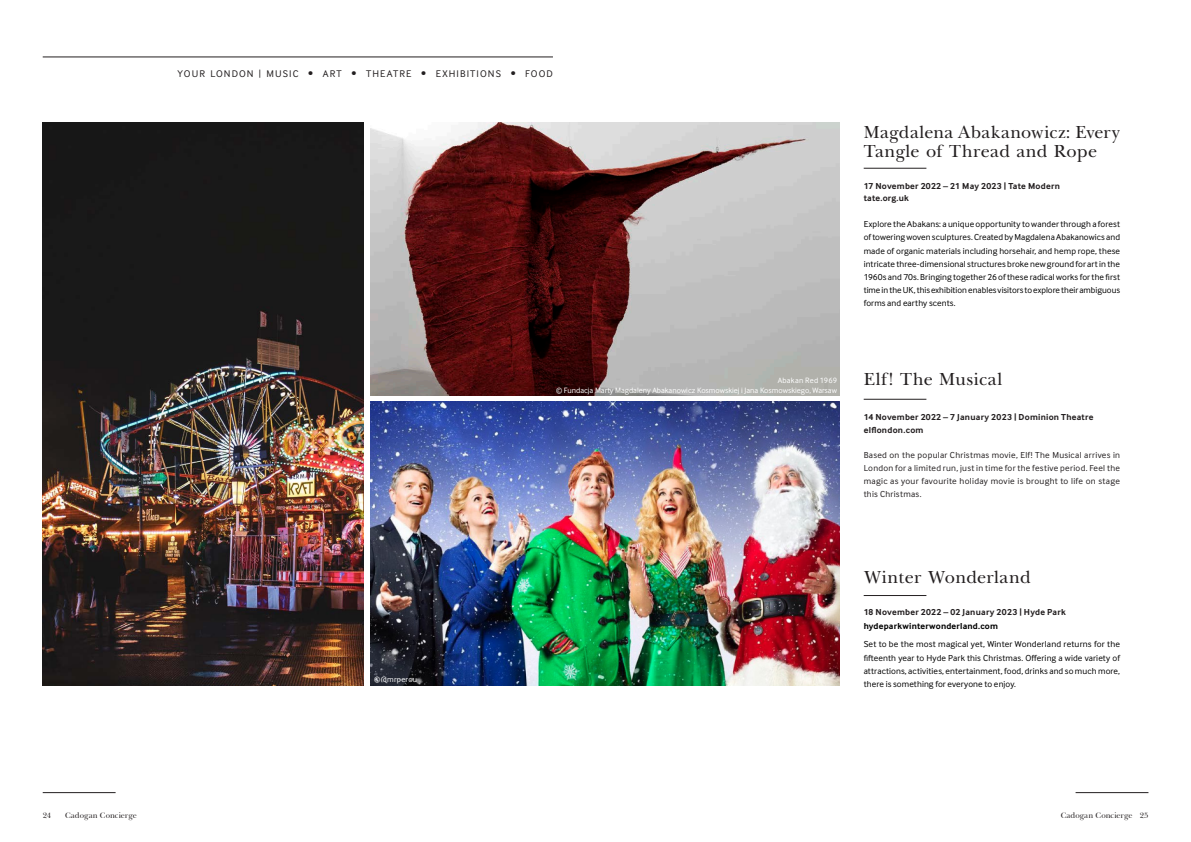
<style>
.page{position:relative;width:1191px;height:842px;background:#fff}
.page>*{position:absolute;margin:0;border:0;box-sizing:border-box;transform-origin:0 0}
.Paragraph_Style_4{font:18px/19px "New Baskervilltc TOT Rom";letter-spacing:.025em;color:#231f20}
.t1{font:10px "Inter Face";letter-spacing:.105em;color:#231f20}
.t2{font:9px/13.2px "Inter Face";letter-spacing:.01em;color:#000;text-align:justify}
.t3{font:9px/13.2px "Inter Face";letter-spacing:.035em;color:#231f20;text-align:justify}
.t4{font:700 9px "Inter Face";letter-spacing:.025em;color:#231f20}
.Paragraph_Style_5{font:700 9px "Inter Face";letter-spacing:.02em;color:#000}
.t5{font:8px "Inter Face";color:#fff}
.t6{font:8px "Baskerville BT";color:#231f20}
.t7{font:8px "Inter Face";letter-spacing:.03em;color:#fff}
</style>
<div class="page">
<hr style="left:1075px;top:792px;width:73px;height:1px;background:#231f20">
<hr style="left:43px;top:792px;width:73px;height:1px;background:#231f20">
<img style="left:370px;top:402px;width:470px;height:284px">
<hr style="left:43px;top:56px;width:510px;height:1px;background:#231f20">
<img style="left:371px;top:122px;width:468px;height:273px">
<img style="left:43px;top:122px;width:320px;height:564px">
<hr style="left:863px;top:168px;width:63px;height:1px;background:#231f20">
<hr style="left:863px;top:399px;width:63px;height:1px;background:#231f20">
<hr style="left:863px;top:595px;width:63px;height:1px;background:#231f20">
<p class="t1" style="left:178px;top:68px;width:377px">YOUR LONDON | MUSIC • ART • THEATRE • EXHIBITIONS • FOOD</p>
<p class="t7" style="left:777px;top:376px;width:61px">Abakan Red 1969</p>
<p class="t5" style="left:556px;top:386px;width:282px">© Fundacja Marty Magdaleny Abakanowicz Kosmowskiej i Jana Kosmowskiego, Warsaw</p>
<p class="Paragraph_Style_4" style="left:863px;top:123px;width:258px">Magdalena Abakanowicz: Every<br>Tangle of Thread and Rope</p>
<p class="t4" style="left:863px;top:181px;width:198px">17 November 2022 – 21 May 2023 | Tate Modern</p>
<p class="t4" style="left:863px;top:193px;width:47px">tate.org.uk</p>
<p class="t2" style="left:863px;top:217px;width:258px">Explore the Abakans: a unique opportunity to wander through a forest of towering woven sculptures. Created by Magdalena Abakanowics and made of organic materials including horsehair, and hemp rope, these intricate three-dimensional structures broke new ground for art in the 1960s and 70s. Bringing together 26 of these radical works for the first time in the UK, this exhibition enables visitors to explore their ambiguous forms and earthy scents.</p>
<p class="Paragraph_Style_4" style="left:863px;top:370px;width:140px">Elf! The Musical</p>
<p class="t4" style="left:863px;top:412px;width:231px">14 November 2022 – 7 January 2023 | Dominion Theatre</p>
<p class="t4" style="left:863px;top:425px;width:61px">elflondon.com</p>
<p class="t3" style="left:863px;top:448px;width:258px">Based on the popular Christmas movie, Elf! The Musical arrives in London for a limited run, just in time for the festive period. Feel the magic as your favourite holiday movie is brought to life on stage this Christmas.</p>
<p class="t7" style="left:374px;top:674px;width:44px">©@mrperou</p>
<p class="Paragraph_Style_4" style="left:863px;top:568px;width:168px">Winter Wonderland</p>
<p class="t4" style="left:863px;top:607px;width:204px">18 November 2022 – 02 January 2023 | Hyde Park</p>
<p class="Paragraph_Style_5" style="left:863px;top:620px;width:136px">hydeparkwinterwonderland.com</p>
<p class="t2" style="left:863px;top:638px;width:258px">Set to be the most magical yet, Winter Wonderland returns for the fifteenth year to Hyde Park this Christmas. Offering a wide variety of attractions, activities, entertainment, food, drinks and so much more, there is something for everyone to enjoy.</p>
<p class="t6" style="left:43px;top:810px;width:10px">24</p>
<p class="t6" style="left:65px;top:810px;width:73px">Cadogan Concierge</p>
<p class="t6" style="left:1060px;top:810px;width:89px">Cadogan Concierge 25</p>
</div>
